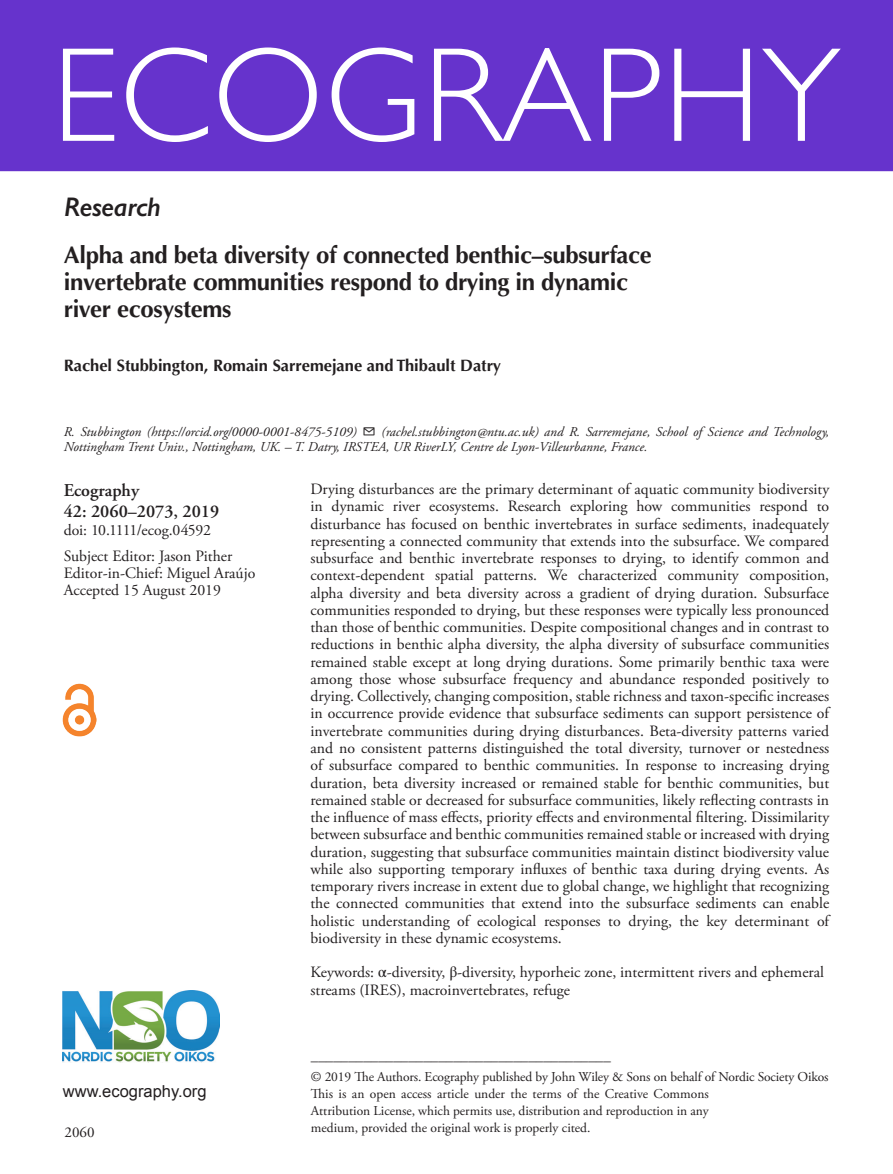
<style>
.page{position:relative;width:893px;height:1174px;background:#fff}
.page>*{position:absolute;margin:0;border:0;box-sizing:border-box;transform-origin:0 0}
.ECOG_Title{font:300 135px "Gill Sans";letter-spacing:.01em;color:#fff}
.AT_TYPE{font:italic 600 27px "Gill Sans";letter-spacing:-.015em;color:#231f20}
.CT{font:700 24px/27px "Optima LT Std";letter-spacing:-.015em;color:#231f20}
.Corres{font:600 18px "Adobe Garamond Pro";color:#231f20}
.AU{font:700 16.5px "Optima LT Std";color:#231f20}
.t1{font:16.5px "Arial";color:#231f20}
.ABS_TXT{font:15.75px/17.2px "Adobe Garamond Pro";color:#231f20;text-align:justify}
.Keywords{font:15.75px/17.2px "Adobe Garamond Pro";color:#231f20}
.Corres1{font:15.75px "Adobe Garamond Pro";letter-spacing:-.01em;color:#231f20}
.t2{font:15px "Adobe Garamond Pro";color:#231f20}
.FM_Note{font:13.5px/16.8px "Adobe Garamond Pro";letter-spacing:-.01em;color:#231f20;text-align:justify}
.Address{font:italic 13.5px/15px "Adobe Garamond Pro";color:#231f20}
.s1{font-family:"STIX General"}
</style>
<div class="page">
<div style="left:0;top:0;width:893px;height:171px;background:#63c"></div>
<img style="left:63px;top:990px;width:156px;height:72px">
<img style="left:63px;top:683px;width:34px;height:53px">
<p class="ECOG_Title" style="left:52px;top:-10px;width:790px">ECOGRAPHY</p>
<p class="AT_TYPE" style="left:64px;top:191px;width:99px">Research</p>
<p class="CT" style="left:64px;top:242px;width:590px">Alpha and beta diversity of connected benthic–subsurface invertebrate communities respond to drying in dynamic river ecosystems</p>
<p class="AU" style="left:64px;top:356px;width:439px">Rachel Stubbington, Romain Sarremejane and Thibault Datry</p>
<p class="Address" style="left:64px;top:424px;width:767px">R. Stubbington (https://orcid.org/0000-0001-8475-5109) ✉ (rachel.stubbington@ntu.ac.uk) and R. Sarremejane, School of Science and Technology,<br>Nottingham Trent Univ., Nottingham, UK. – T. Datry, IRSTEA, UR RiverLY, Centre de Lyon-Villeurbanne, France.</p>
<p class="Corres" style="left:64px;top:480px;width:77px">Ecography</p>
<p class="Corres" style="left:64px;top:501px;width:157px">42: 2060–2073, 2019</p>
<p class="Corres1" style="left:64px;top:521px;width:149px">doi: 10.1111/ecog.04592</p>
<p class="ABS_TXT" style="left:64px;top:548px;width:170px">Subject Editor: Jason Pither</p>
<p class="ABS_TXT" style="left:64px;top:565px;width:193px">Editor-in-Chief: Miguel Araújo</p>
<p class="ABS_TXT" style="left:64px;top:582px;width:159px">Accepted 15 August 2019</p>
<p class="t1" style="left:63px;top:1080px;width:145px">www.ecography.org</p>
<p class="t2" style="left:65px;top:1123px;width:31px">2060</p>
<p class="ABS_TXT" style="left:310px;top:481px;width:520px">Drying disturbances are the primary determinant of aquatic community biodiversity in dynamic river ecosystems. Research exploring how communities respond to disturbance has focused on benthic invertebrates in surface sediments, inadequately representing a connected community that extends into the subsurface. We compared subsurface and benthic invertebrate responses to drying, to identify common and context-dependent spatial patterns. We characterized community composition, alpha diversity and beta diversity across a gradient of drying duration. Subsurface communities responded to drying, but these responses were typically less pronounced than those of benthic communities. Despite compositional changes and in contrast to reductions in benthic alpha diversity, the alpha diversity of subsurface communities remained stable except at long drying durations. Some primarily benthic taxa were among those whose subsurface frequency and abundance responded positively to drying. Collectively, changing composition, stable richness and taxon-specific increases in occurrence provide evidence that subsurface sediments can support persistence of invertebrate communities during drying disturbances. Beta-diversity patterns varied and no consistent patterns distinguished the total diversity, turnover or nestedness of subsurface compared to benthic communities. In response to increasing drying duration, beta diversity increased or remained stable for benthic communities, but remained stable or decreased for subsurface communities, likely reflecting contrasts in the influence of mass effects, priority effects and environmental filtering. Dissimilarity between subsurface and benthic communities remained stable or increased with drying duration, suggesting that subsurface communities maintain distinct biodiversity value while also supporting temporary influxes of benthic taxa during drying events. As temporary rivers increase in extent due to global change, we highlight that recognizing the connected communities that extend into the subsurface sediments can enable holistic understanding of ecological responses to drying, the key determinant of biodiversity in these dynamic ecosystems.</p>
<p class="Keywords" style="left:310px;top:964px;width:515px">Keywords: <span class="s1">α</span>-diversity, <span class="s1">β</span>-diversity, hyporheic zone, intermittent rivers and ephemeral streams (IRES), macroinvertebrates, refuge</p>
<p class="t2" style="left:311px;top:1051px;width:301px">––––––––––––––––––––––––––––––––––––––––</p>
<p class="FM_Note" style="left:311px;top:1069px;width:519px">© 2019 The Authors. Ecography published by John Wiley &amp; Sons on behalf of Nordic Society Oikos</p>
<p class="FM_Note" style="left:311px;top:1086px;width:399px">This is an open access article under the terms of the Creative Commons Attribution License, which permits use, distribution and reproduction in any medium, provided the original work is properly cited.</p>
</div>
